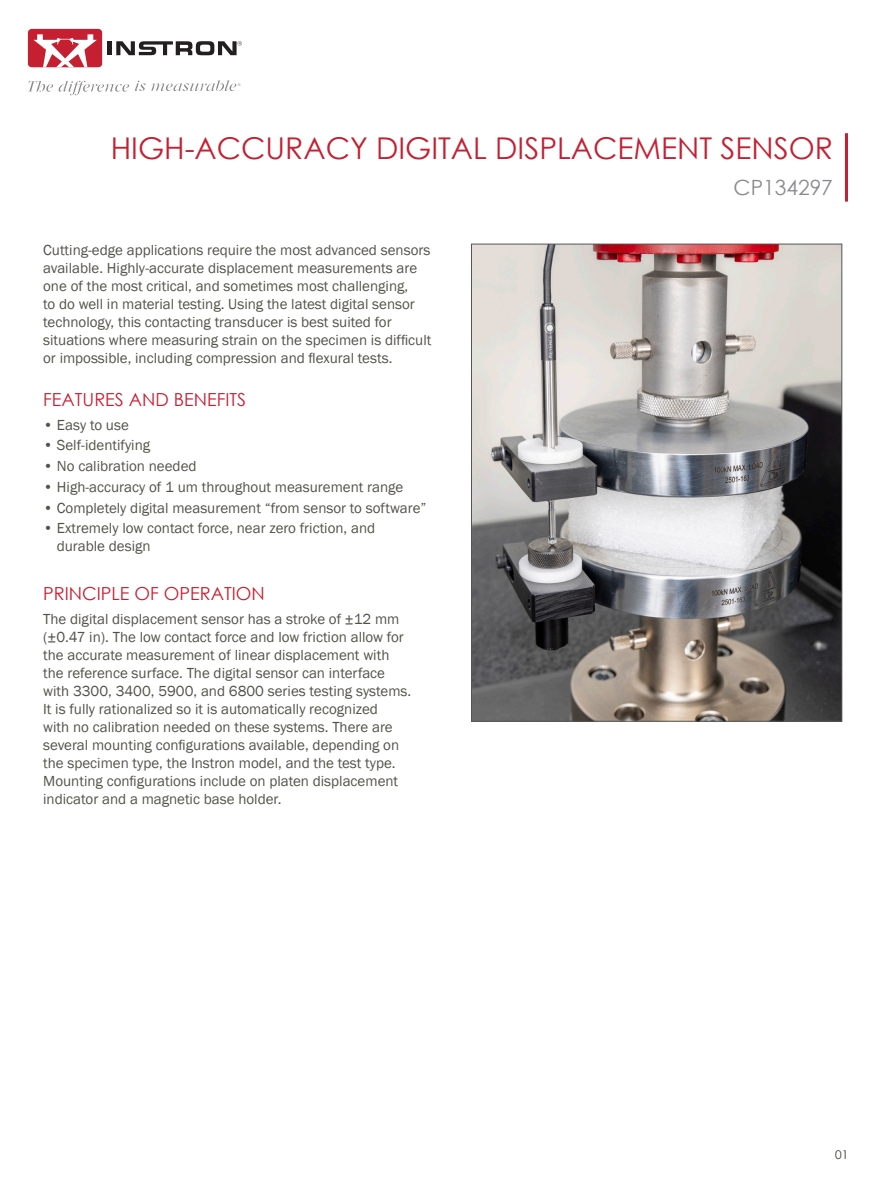
<style>
.page{position:relative;width:891px;height:1188px;background:#fff}
.page>*{position:absolute;margin:0;border:0;box-sizing:border-box;transform-origin:0 0}
.t1{font:30px "Century Gothic";color:#c42032}
.t2{font:21px "Century Gothic";color:#8b8a8e}
.t3{font:18px "Century Gothic";color:#c42032}
.t4{font:15px/18px "Franklin Gothic";color:#535249}
.t5{font:12px "Century Gothic";color:#3d3934}
</style>
<div class="page">
<div style="left:28px;top:29px;width:74px;height:38px;background:#c42032;border-radius:4px"></div>
<svg style="left:33px;top:34px;width:64px;height:33px"></svg>
<div style="left:107px;top:41px;width:5px;height:14px;background:#231f20"></div>
<svg style="left:116px;top:41px;width:126px;height:14px"></svg>
<svg style="left:28px;top:80px;width:213px;height:15px"></svg>
<hr style="left:845px;top:133px;width:3px;height:69px;background:#c42032">
<img style="left:473px;top:246px;width:367px;height:474px">
<p class="t1" style="left:111px;top:127px;width:724px">HIGH-ACCURACY DIGITAL DISPLACEMENT SENSOR</p>
<p class="t2" style="left:734px;top:173px;width:101px">CP134297</p>
<p class="t4" style="left:43px;top:241px;width:390px">Cutting-edge applications require the most advanced sensors available. Highly-accurate displacement measurements are one of the most critical, and sometimes most challenging,<br>to do well in material testing. Using the latest digital sensor technology, this contacting transducer is best suited for situations where measuring strain on the specimen is difficult or impossible, including compression and flexural tests.</p>
<p class="t3" style="left:43px;top:387px;width:205px">FEATURES AND BENEFITS</p>
<p class="t4" style="left:43px;top:416px;width:87px">• Easy to use</p>
<p class="t4" style="left:43px;top:437px;width:108px">• Self-identifying</p>
<p class="t4" style="left:43px;top:458px;width:155px">• No calibration needed</p>
<p class="t4" style="left:43px;top:478px;width:362px">• High-accuracy of 1 um throughout measurement range</p>
<p class="t4" style="left:43px;top:499px;width:385px">• Completely digital measurement “from sensor to software”</p>
<p class="t4" style="left:57px;top:520px;width:320px;text-indent:-14px">• Extremely low contact force, near zero friction, and durable design</p>
<p class="t3" style="left:43px;top:581px;width:223px">PRINCIPLE OF OPERATION</p>
<p class="t4" style="left:43px;top:610px;width:370px">The digital displacement sensor has a stroke of ±12 mm (±0.47 in). The low contact force and low friction allow for the accurate measurement of linear displacement with the reference surface. The digital sensor can interface with 3300, 3400, 5900, and 6800 series testing systems.<br>It is fully rationalized so it is automatically recognized<br>with no calibration needed on these systems. There are several mounting configurations available, depending on the specimen type, the Instron model, and the test type.<br>Mounting configurations include on platen displacement indicator and a magnetic base holder.</p>
<p class="t5" style="left:835px;top:1146px;width:15px">01</p>
</div>
